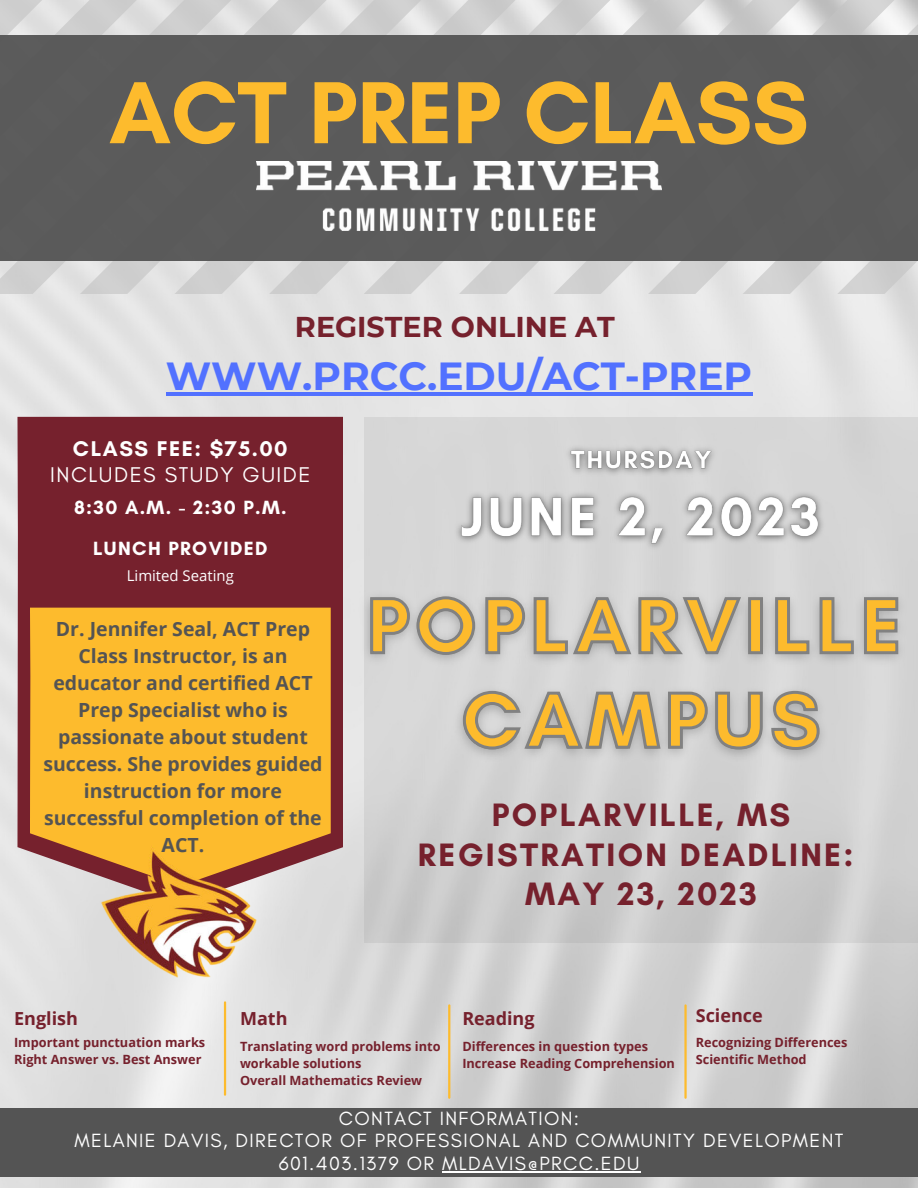
<style>
.page{position:relative;width:918px;height:1188px;background:#fff}
.page>*{position:absolute;margin:0;border:0;box-sizing:border-box;transform-origin:0 0}
.t1{font:700 89.7px "Glacial Indifference";color:#fdbb2d}
.t2{font:700 79.5px/94.5px "Glacial Indifference";letter-spacing:.07em;color:#fdbb2d;text-align:center}
.t3{font:700 39.15px "Montserrat";color:#5271ff}
.t4{font:700 33px/39.3px "Glacial Indifference";letter-spacing:.07em;color:#76212d;text-align:center}
.t5{font:700 28.65px "Montserrat";color:#76212d}
.t6{font:21.75px "Glacial Indifference";letter-spacing:.07em;color:#fff}
.t7{font:700 21.75px "Glacial Indifference";letter-spacing:.07em;color:#fff}
.t8{font:700 19.5px/27px "Open Sans";color:#545454;text-align:center}
.t9{font:19.5px/22.5px "Glacial Indifference";letter-spacing:.07em;color:#fff;text-align:center}
.t10{font:700 19.5px/41.4px "Glacial Indifference";letter-spacing:.07em;color:#fff;text-align:center}
.t11{font:700 18px "Open Sans";color:#76212d}
.t12{font:15px "Open Sans";color:#fff}
.t13{font:700 12.75px/17px "Open Sans";color:#76212d}
</style>
<div class="page">
<img style="left:0;top:294px;width:918px;height:894px">
<div style="left:364px;top:417px;width:554px;height:525px;background:#d1d1d1"></div>
<div style="left:0;top:1108px;width:918px;height:69px;background:#545454"></div>
<svg style="left:0;top:0;width:918px;height:294px;background:#d6d6d6"></svg>
<div style="left:0;top:35px;width:918px;height:225px;background:#5b5b5b"></div>
<img style="left:256px;top:162px;width:405px;height:69px">
<div style="left:17px;top:417px;width:326px;height:487px;background:#76212d"></div>
<svg style="left:30px;top:608px;width:301px;height:278px;background:#f7b734"></svg>
<img style="left:98px;top:845px;width:164px;height:136px">
<hr style="left:442px;top:1171px;width:199px;height:1px;background:#fff">
<img style="left:458px;top:448px;width:364px;height:114px">
<img style="left:350px;top:563px;width:536px;height:225px">
<svg style="left:369px;top:595px;width:530px;height:62px"></svg>
<svg style="left:461px;top:689px;width:361px;height:63px"></svg>
<hr style="left:166px;top:392px;width:586px;height:4px;background:#5271ff">
<hr style="left:224px;top:1002px;width:2px;height:93px;background:#fdbb2d">
<hr style="left:448px;top:1005px;width:2px;height:93px;background:#fdbb2d">
<hr style="left:684px;top:1005px;width:3px;height:93px;background:#fdbb2d">
<h1 class="t1" style="left:109px;top:57px;width:701px">ACT PREP CLASS</h1>
<h3 class="t5" style="left:295px;top:306px;width:321px">REGISTER ONLINE AT</h3>
<h3 class="t3" style="left:166px;top:348px;width:588px">WWW.PRCC.EDU/ACT-PREP</h3>
<h3 class="t7" style="left:73px;top:435px;width:216px">CLASS FEE: $75.00</h3>
<h3 class="t6" style="left:50px;top:462px;width:262px">INCLUDES STUDY GUIDE</h3>
<h3 class="t10" style="left:74px;top:486px;width:214px">8:30 A.M. - 2:30 P.M.<br>LUNCH PROVIDED</h3>
<p class="t12" style="left:127px;top:565px;width:109px">Limited Seating</p>
<h3 class="t8" style="left:43px;top:615px;width:281px">Dr. Jennifer Seal, ACT Prep<br>Class Instructor, is an educator and certified ACT<br>Prep Specialist who is passionate about student success. She provides guided instruction for more successful completion of the<br>ACT.</h3>
<h3 class="t11" style="left:14px;top:1006px;width:65px">English</h3>
<h3 class="t11" style="left:240px;top:1006px;width:49px">Math</h3>
<h2 class="t2" style="left:367px;top:578px;width:536px">POPLARVILLE<br>CAMPUS</h2>
<h3 class="t4" style="left:418px;top:795px;width:437px">POPLARVILLE, MS<br>REGISTRATION DEADLINE:<br>MAY 23, 2023</h3>
<h3 class="t11" style="left:462px;top:1006px;width:74px">Reading</h3>
<h3 class="t11" style="left:696px;top:1003px;width:69px">Science</h3>
<p class="t13" style="left:14px;top:1034px;width:193px">Important punctuation marks<br>Right Answer vs. Best Answer</p>
<p class="t13" style="left:240px;top:1037px;width:202px">Translating word problems into workable solutions<br>Overall Mathematics Review</p>
<p class="t13" style="left:462px;top:1037px;width:214px">Differences in question types<br>Increase Reading Comprehension</p>
<p class="t13" style="left:696px;top:1034px;width:153px">Recognizing Differences<br>Scientific Method</p>
<h3 class="t9" style="left:75px;top:1108px;width:770px">CONTACT INFORMATION:<br>MELANIE DAVIS, DIRECTOR OF PROFESSIONAL AND COMMUNITY DEVELOPMENT<br>601.403.1379 OR MLDAVIS@PRCC.EDU</h3>
</div>
